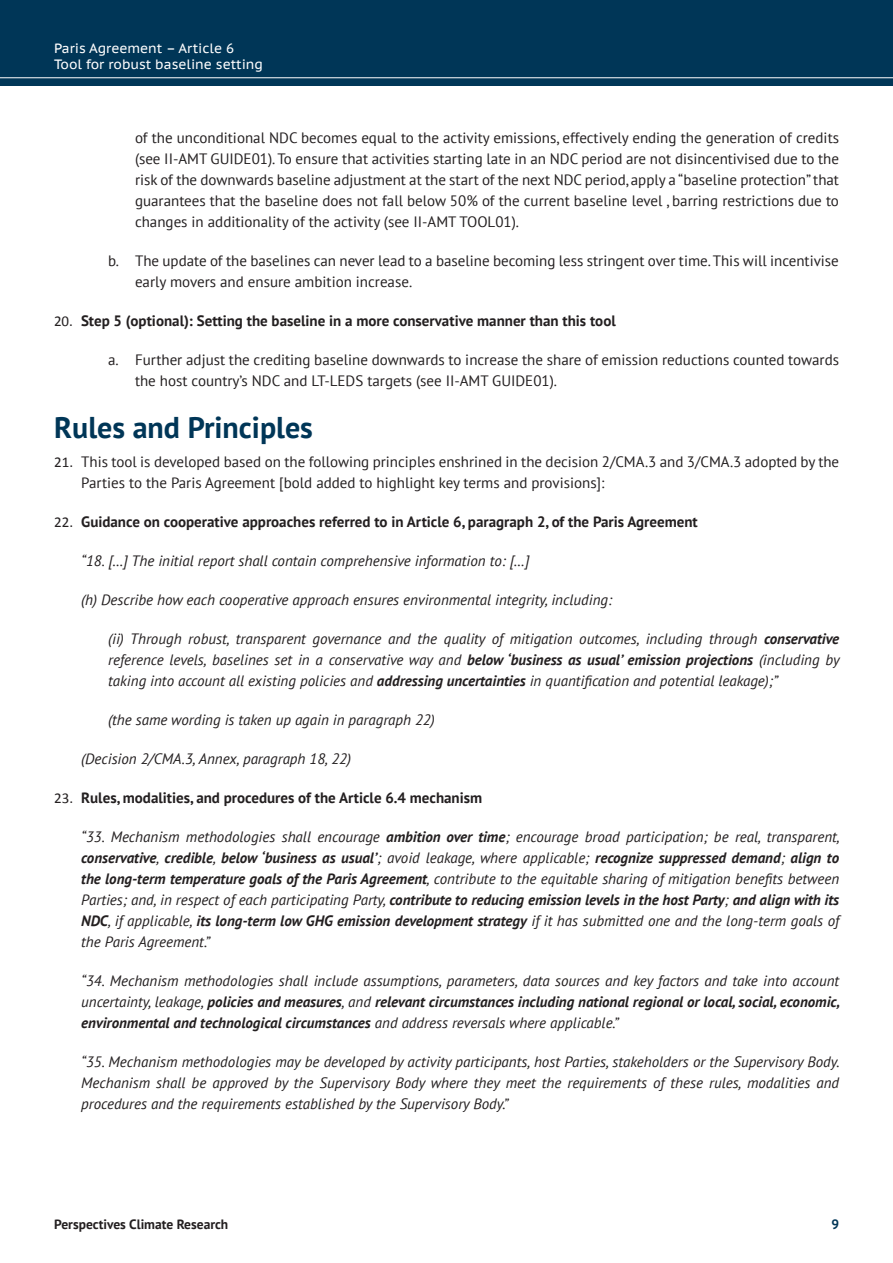
<style>
.page{position:relative;width:893px;height:1263px;background:#fff}
.page>*{position:absolute;margin:0;border:0;box-sizing:border-box;transform-origin:0 0}
.Chapter_title_Layer_0{font:700 30px "PT Sans";color:#003657}
.List_Paragraph{font:italic 15px/21px "PT Sans";color:#231f20;text-align:justify}
.t1{font:15px/21px "PT Sans";color:#231f20}
.t2{font:700 15px "PT Sans";color:#231f20}
.t3{font:13.5px/16.2px "PT Sans Caption";color:#fff}
.t4{font:700 13.5px "PT Sans";color:#231f20}
.t5{font:700 13.5px "PT Sans";color:#003657}
.s1{font-family:"Calibri";font-weight:400}
.s2{font-family:"Calibri"}
.s3{font-weight:700}
</style>
<div class="page">
<div style="left:0;top:0;width:893px;height:85px;background:#003657"></div>
<hr style="left:0;top:77px;width:893px;height:1px;background:#fff">
<p class="t3" style="left:54px;top:39px;width:211px">Paris Agreement – Article 6<br>Tool for robust baseline setting</p>
<p class="t1" style="left:135px;top:127px;width:705px;text-align:justify">of the unconditional NDC becomes equal to the activity emissions, effectively ending the generation of credits (see II-AMT GUIDE01). To ensure that activities starting late in an NDC period are not disincentivised due to the risk of the downwards baseline adjustment at the start of the next NDC period, apply a “baseline protection” that guarantees that the baseline does not fall below 50% of the current baseline level , barring restrictions due to changes in additionality of the activity (see II-AMT TOOL01).</p>
<p class="t1" style="left:135px;top:250px;width:705px;text-indent:-27px">b. The update of the baselines can never lead to a baseline becoming less stringent over time. This will incentivise early movers and ensure ambition increase.</p>
<p class="t2" style="left:54px;top:311px;width:563px"><span class="s1">20.</span> Step 5 (optional): Setting the baseline in a more conservative manner than this tool</p>
<p class="t1" style="left:135px;top:349px;width:705px;text-indent:-27px">a. Further adjust the crediting baseline downwards to increase the share of emission reductions counted towards the host country’s NDC and LT-LEDS targets (see II-AMT GUIDE01).</p>
<p class="Chapter_title_Layer_0" style="left:54px;top:408px;width:260px">Rules and Principles</p>
<p class="t1" style="left:81px;top:450px;width:759px;text-indent:-27px"><span class="s2">21.</span> This tool is developed based on the following principles enshrined in the decision 2/CMA.3 and 3/CMA.3 adopted by the<br>Parties to the Paris Agreement [bold added to highlight key terms and provisions]:</p>
<p class="t2" style="left:54px;top:511px;width:645px"><span class="s1">22.</span> Guidance on cooperative approaches referred to in Article 6, paragraph 2, of the Paris Agreement</p>
<p class="List_Paragraph" style="left:81px;top:549px;width:450px">“18. […] The initial report shall contain comprehensive information to: […]</p>
<p class="List_Paragraph" style="left:81px;top:588px;width:532px">(h) Describe how each cooperative approach ensures environmental integrity, including:</p>
<p class="List_Paragraph" style="left:108px;top:627px;width:733px">(ii) Through robust, transparent governance and the quality of mitigation outcomes, including through <span class="s3">conservative </span>reference levels, baselines set in a conservative way and <span class="s3">below ‘business as usual’ emission projections</span> (including by taking into account all existing policies and <span class="s3">addressing uncertainties</span> in quantification and potential leakage);”</p>
<p class="List_Paragraph" style="left:108px;top:708px;width:328px">(the same wording is taken up again in paragraph 22)</p>
<p class="List_Paragraph" style="left:81px;top:747px;width:271px">(Decision 2/CMA.3, Annex, paragraph 18, 22)</p>
<p class="t2" style="left:54px;top:787px;width:430px"><span class="s1">23.</span> Rules, modalities, and procedures of the Article 6.4 mechanism</p>
<p class="List_Paragraph" style="left:81px;top:825px;width:760px">“33. Mechanism methodologies shall encourage <span class="s3">ambition over time</span>; encourage broad participation; be real, transparent, <span class="s3">conservative</span>, <span class="s3">credible</span>, <span class="s3">below ‘business as usual’</span>; avoid leakage, where applicable; <span class="s3">recognize suppressed demand</span>; <span class="s3">align to the long-term temperature goals of the Paris Agreement</span>, contribute to the equitable sharing of mitigation benefits between Parties; and, in respect of each participating Party, <span class="s3">contribute to reducing emission levels in the host Party</span>; <span class="s3">and align with its NDC</span>, if applicable, <span class="s3">its long-term low GHG emission development strategy</span> if it has submitted one and the long-term goals of the Paris Agreement.”</p>
<p class="List_Paragraph" style="left:81px;top:969px;width:760px">“34. Mechanism methodologies shall include assumptions, parameters, data sources and key factors and take into account uncertainty, leakage, <span class="s3">policies and measures</span>, and <span class="s3">relevant circumstances including national regional or local, social, economic, environmental and technological circumstances</span> and address reversals where applicable.”</p>
<p class="List_Paragraph" style="left:81px;top:1050px;width:760px">“35. Mechanism methodologies may be developed by activity participants, host Parties, stakeholders or the Supervisory Body.<br>Mechanism shall be approved by the Supervisory Body where they meet the requirements of these rules, modalities and procedures and the requirements established by the Supervisory Body.”</p>
<p class="t4" style="left:54px;top:1215px;width:176px">Perspectives Climate Research</p>
<p class="t5" style="left:831px;top:1215px;width:9px">9</p>
</div>
